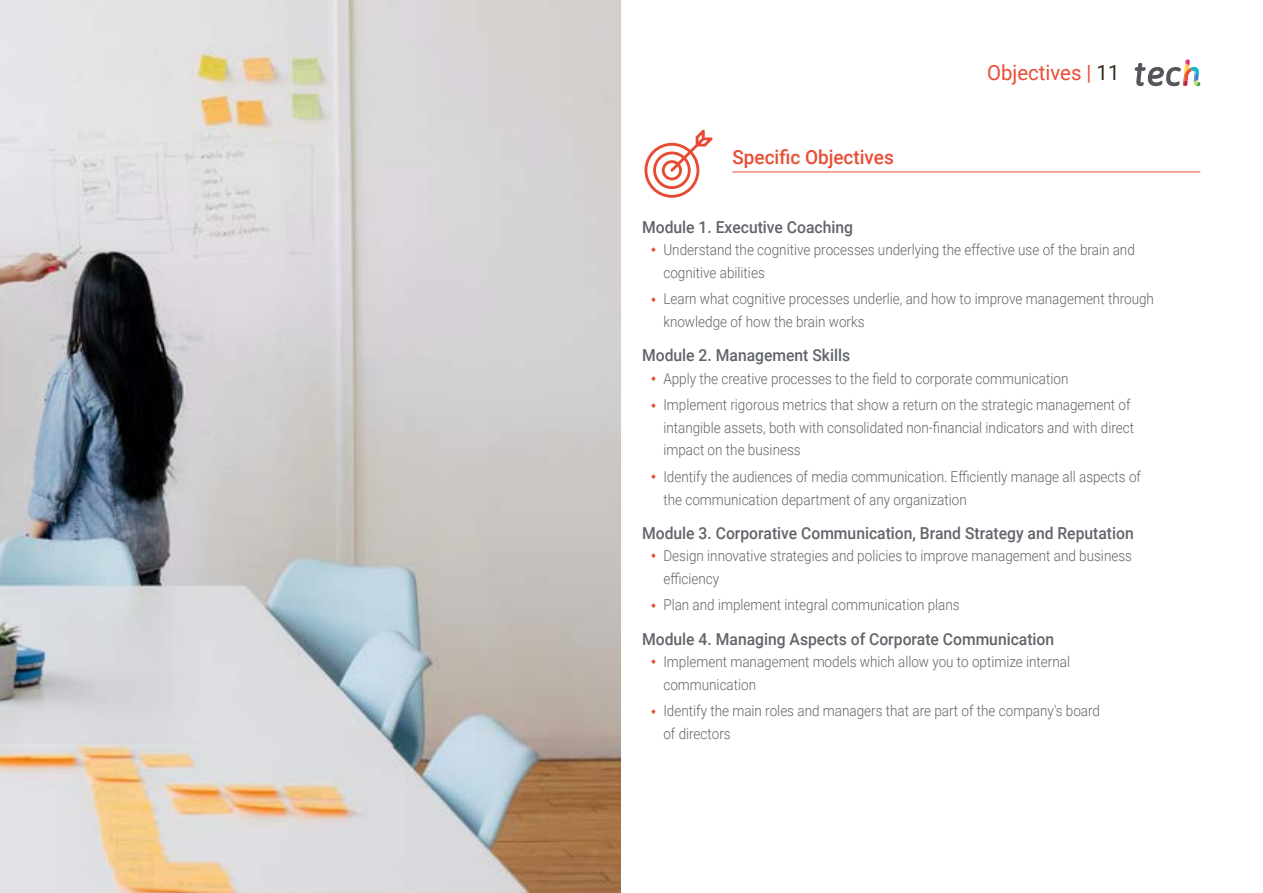
<style>
.page{position:relative;width:1263px;height:893px;background:#fff}
.page>*{position:absolute;margin:0;border:0;box-sizing:border-box;transform-origin:0 0}
.t1{font:21px "Roboto";color:#e94d35}
.t2{font:500 19.5px "Roboto";color:#e94d35}
.t3{font:500 16.5px "Roboto";color:#61646a;scale:.95 1}
.t4{font:300 15px/22.5px "Roboto";color:#61646a;scale:.9 1}
.s1{color:#312e20}
</style>
<div class="page">
<hr style="left:732px;top:172px;width:468px;height:1px;background:#e94d35">
<svg style="left:644px;top:130px;width:69px;height:68px"></svg>
<svg style="left:1135px;top:60px;width:65px;height:27px"></svg>
<img style="left:0;top:0;width:621px;height:893px">
<h2 class="t2" style="left:732px;top:143px;width:163px">Specific Objectives</h2>
<h1 class="t1" style="left:987px;top:58px;width:134px">Objectives | <span class="s1">11</span></h1>
<p class="t3" style="left:642px;top:215px;width:223px">Module 1. Executive Coaching</p>
<p class="t4" style="left:663px;top:238px;width:525px">Understand the cognitive processes underlying the effective use of the brain and cognitive abilities</p>
<p class="t4" style="left:663px;top:287px;width:547px">Learn what cognitive processes underlie, and how to improve management through knowledge of how the brain works</p>
<p class="t3" style="left:642px;top:344px;width:220px">Module 2. Management Skills</p>
<p class="t4" style="left:663px;top:364px;width:521px;line-height:26.7px">Apply the creative processes to the field to corporate communication<br>Implement rigorous metrics that show a return on the strategic management of</p>
<p class="t4" style="left:663px;top:416px;width:524px">intangible assets, both with consolidated non-financial indicators and with direct impact on the business</p>
<p class="t4" style="left:663px;top:465px;width:532px">Identify the audiences of media communication. Efficiently manage all aspects of the communication department of any organization</p>
<p class="t3" style="left:642px;top:521px;width:519px">Module 3. Corporative Communication, Brand Strategy and Reputation</p>
<p class="t4" style="left:663px;top:544px;width:522px">Design innovative strategies and policies to improve management and business efficiency</p>
<p class="t4" style="left:663px;top:593px;width:331px">Plan and implement integral communication plans</p>
<p class="t3" style="left:642px;top:627px;width:435px">Module 4. Managing Aspects of Corporate Communication</p>
<p class="t4" style="left:663px;top:650px;width:453px">Implement management models which allow you to optimize internal communication</p>
<p class="t4" style="left:663px;top:699px;width:487px">Identify the main roles and managers that are part of the company's board of directors</p>
</div>
